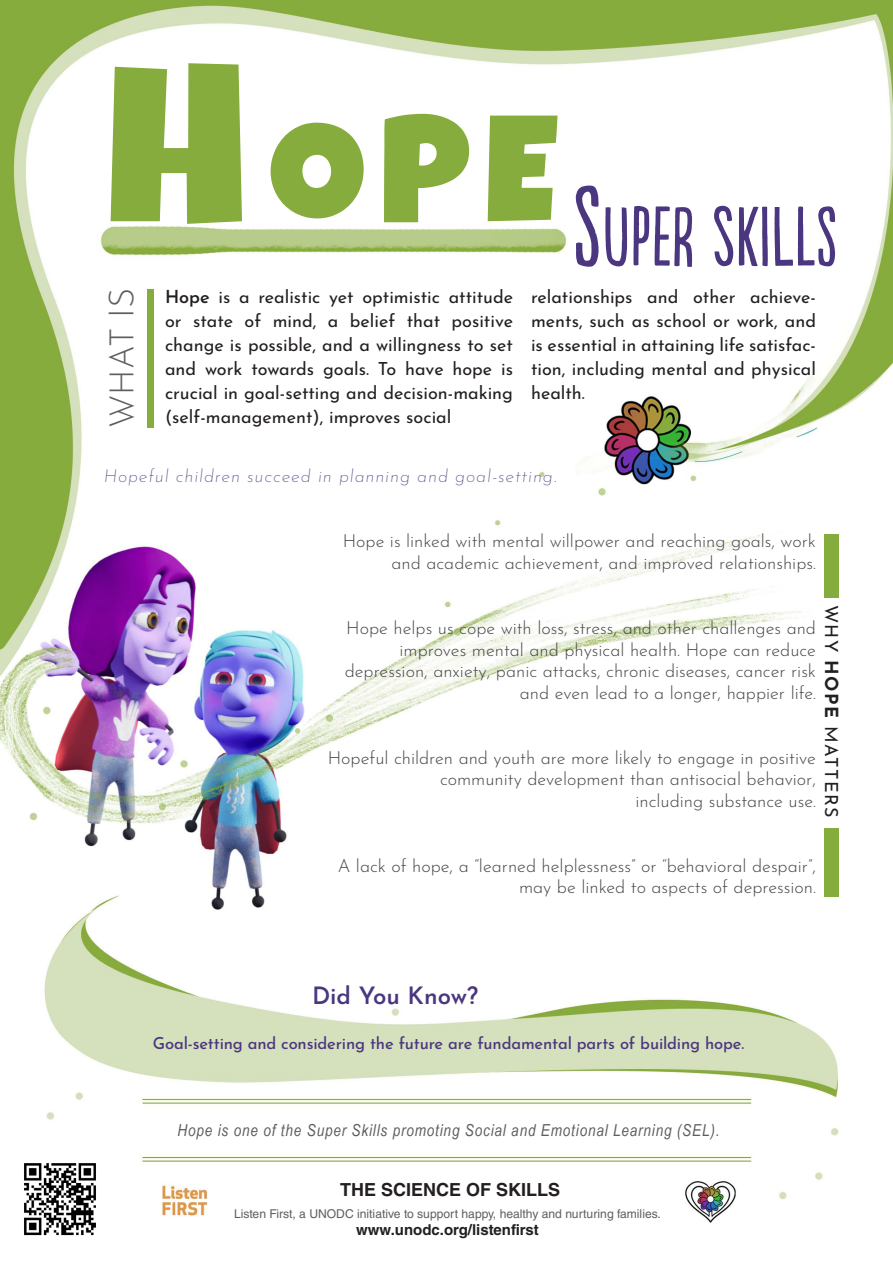
<style>
.page{position:relative;width:893px;height:1263px;background:#fff}
.page>*{position:absolute;margin:0;border:0;box-sizing:border-box;transform-origin:0 0}
.t1{font:150px "Luckiest Guy";color:#86ac3d}
.t2{font:78.75px "Populaire";letter-spacing:.01em;color:#4b377f}
.t3{font:300 33.6px "Josefin Sans";color:#5f5f5f}
.t4{font:600 24px "Josefin Sans";color:#4b377f}
.t5{font:300 18px/21.6px "Josefin Sans";color:#454647;text-align:right}
.t6{font:18px/24px "Josefin Sans";color:#231f20;text-align:justify}
.t7{font:italic 200 18px "Josefin Sans";letter-spacing:.05em;color:#614f8e}
.t8{font:700 18px "Helvetica LT Std";color:#231f20}
.t9{font:18px "Josefin Sans";letter-spacing:.075em;color:#231f20}
.t10{font:500 16.5px "Josefin Sans";letter-spacing:-.01em;color:#4b377f}
.t11{font:italic 16.5px "Arial Narrow";letter-spacing:.05em;color:#5f5f5f}
.t12{font:700 15px "Helvetica LT Std";color:#231f20}
.t13{font:12.15px "Helvetica LT Std";color:#5f5f5f}
.s1{font-size:225px}
.s2{font-size:106.65px}
.s3{font-size:34.65px}
.s4{font-weight:600}
.s5{font-weight:700}
</style>
<div class="page">
<img style="left:0;top:0;width:893px;height:1223px">
<img style="left:21px;top:1159px;width:79px;height:77px">
<div style="left:147px;top:289px;width:7px;height:139px;background:#86ac3d"></div>
<div style="left:825px;top:534px;width:14px;height:63px;background:#86ac3d"></div>
<div style="left:825px;top:828px;width:14px;height:68px;background:#86ac3d"></div>
<h1 class="t1" style="left:106px;top:116px;width:452px"><span class="s1">H</span>OPE</h1>
<h2 class="t2" style="left:573px;top:196px;width:266px"><span class="s2">S</span>UPER SKILLS</h2>
<h3 class="t3" style="left:108px;top:428px;width:141px;rotate:-90deg">WHAT <span class="s3">IS</span></h3>
<p class="t6" style="left:165px;top:286px;width:350px"><span class="s4">Hope</span> is a realistic yet optimistic attitude or state of mind, a belief that positive change is possible, and a willingness to set and work towards goals. To have hope is crucial in goal-setting and decision-making (self-management), improves social</p>
<p class="t6" style="left:531px;top:286px;width:287px">relationships and other achieve&shy;ments, such as school or work, and is essential in attaining life satisfac&shy;tion, including mental and physical health.</p>
<p class="t7" style="left:104px;top:469px;width:454px">Hopeful children succeed in planning and goal-setting.</p>
<p class="t5" style="left:343px;top:532px;width:475px">Hope is linked with mental willpower and reaching goals, work and academic achievement, and improved relationships.</p>
<p class="t5" style="left:345px;top:619px;width:473px">Hope helps us cope with loss, stress, and other challenges and improves mental and physical health. Hope can reduce depression, anxiety, panic attacks, chronic diseases, cancer risk and even lead to a longer, happier life.</p>
<p class="t5" style="left:328px;top:748px;width:490px">Hopeful children and youth are more likely to engage in positive community development than antisocial behavior,<br>including substance use.</p>
<p class="t9" style="left:839px;top:605px;width:214px;rotate:90deg">WHY <span class="s5">HOPE</span> MATTERS</p>
<p class="t5" style="left:338px;top:856px;width:480px">A lack of hope, a “learned helplessness” or “behavioral despair”, may be linked to aspects of depression.</p>
<h3 class="t4" style="left:312px;top:985px;width:168px">Did You Know?</h3>
<p class="t10" style="left:153px;top:1037px;width:593px">Goal-setting and considering the future are fundamental parts of building hope.</p>
<p class="t11" style="left:178px;top:1120px;width:543px">Hope is one of the Super Skills promoting Social and Emotional Learning (SEL).</p>
<p class="t8" style="left:340px;top:1179px;width:222px">THE SCIENCE OF SKILLS</p>
<p class="t13" style="left:234px;top:1206px;width:428px">Listen First, a UNODC initiative to support happy, healthy and nurturing families.</p>
<p class="t12" style="left:356px;top:1221px;width:184px">www.unodc.org/listenfirst</p>
</div>
